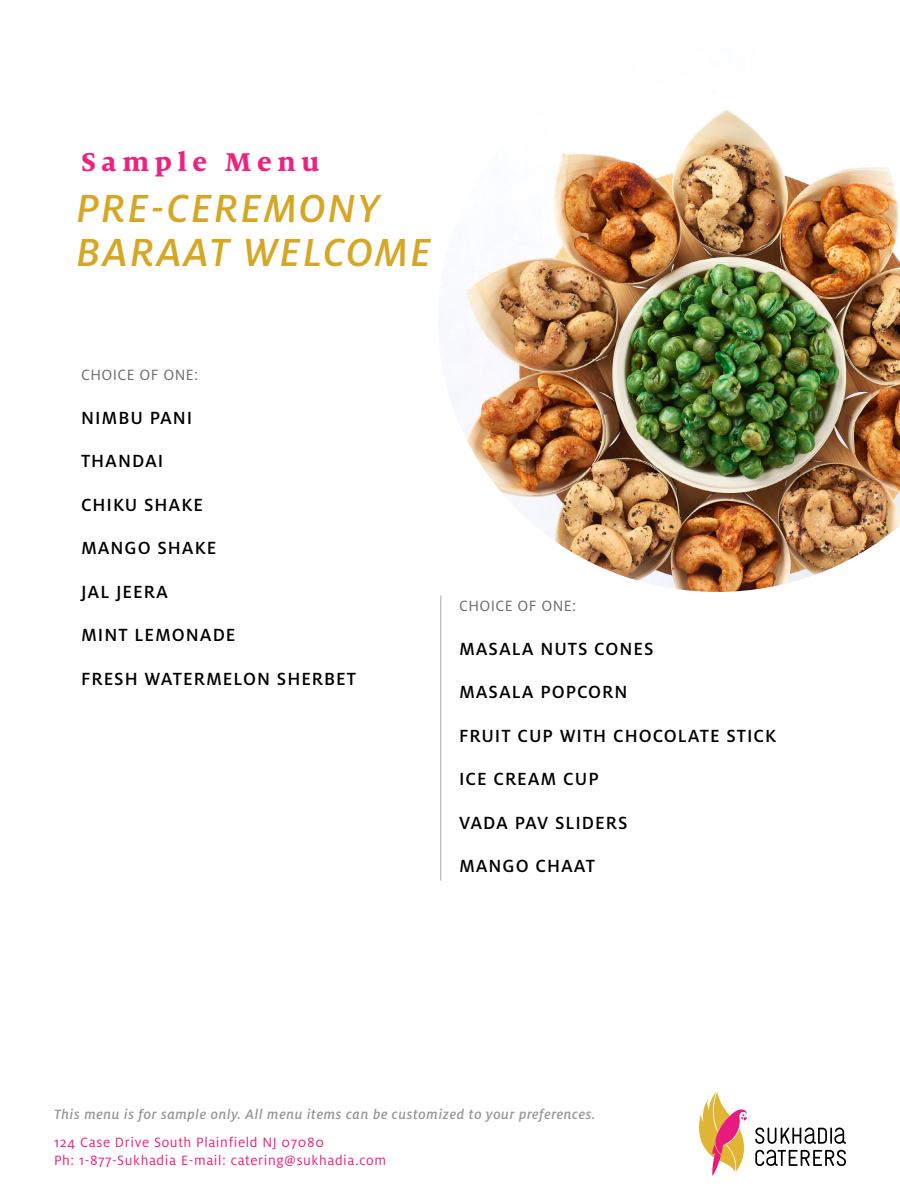
<style>
.page{position:relative;width:900px;height:1200px;background:#fff}
.page>*{position:absolute;margin:0;border:0;box-sizing:border-box;transform-origin:0 0}
.t1{font:italic 500 43.5px "Milo OT";letter-spacing:.05em;color:#d5a724}
.t2{font:800 28.5px "Milo Serif OT";letter-spacing:.2em;color:#ee217f}
.t3{font:500 19.5px "Milo OT";letter-spacing:.05em;color:#000}
.t4{font:16.5px "Milo OT";letter-spacing:.025em;color:#6c6d70}
.t5{font:15px/18px "Milo OT";letter-spacing:.04em;color:#ee217f}
.t6{font:italic 500 15px "Milo OT";letter-spacing:.04em;color:#979595}
</style>
<div class="page">
<svg style="left:699px;top:1092px;width:147px;height:84px"></svg>
<img style="left:453px;top:109px;width:447px;height:483px">
<hr style="left:441px;top:596px;width:1px;height:284px;background:#a8a9ad">
<p class="t2" style="left:81px;top:146px;width:240px">Sample Menu</p>
<p class="t1" style="left:76px;top:183px;width:305px">PRE-CEREMONY</p>
<p class="t1" style="left:76px;top:227px;width:356px">BARAAT WELCOME</p>
<p class="t4" style="left:81px;top:365px;width:119px">CHOICE OF ONE:</p>
<p class="t3" style="left:81px;top:406px;width:113px">NIMBU PANI</p>
<p class="t3" style="left:81px;top:449px;width:84px">THANDAI</p>
<p class="t3" style="left:81px;top:493px;width:124px">CHIKU SHAKE</p>
<p class="t3" style="left:81px;top:536px;width:137px">MANGO SHAKE</p>
<p class="t3" style="left:81px;top:580px;width:88px">JAL JEERA</p>
<p class="t3" style="left:81px;top:623px;width:156px">MINT LEMONADE</p>
<p class="t3" style="left:81px;top:667px;width:277px">FRESH WATERMELON SHERBET</p>
<p class="t4" style="left:459px;top:596px;width:119px">CHOICE OF ONE:</p>
<p class="t3" style="left:459px;top:637px;width:196px">MASALA NUTS CONES</p>
<p class="t3" style="left:459px;top:680px;width:170px">MASALA POPCORN</p>
<p class="t3" style="left:459px;top:724px;width:319px">FRUIT CUP WITH CHOCOLATE STICK</p>
<p class="t3" style="left:459px;top:767px;width:141px">ICE CREAM CUP</p>
<p class="t3" style="left:459px;top:811px;width:170px">VADA PAV SLIDERS</p>
<p class="t3" style="left:459px;top:854px;width:138px">MANGO CHAAT</p>
<p class="t6" style="left:54px;top:1105px;width:543px">This menu is for sample only. All menu items can be customized to your preferences.</p>
<p class="t5" style="left:54px;top:1134px;width:334px">124 Case Drive South Plainfield NJ 07080<br>Ph: 1-877-Sukhadia E-mail: catering@sukhadia.com</p>
</div>
